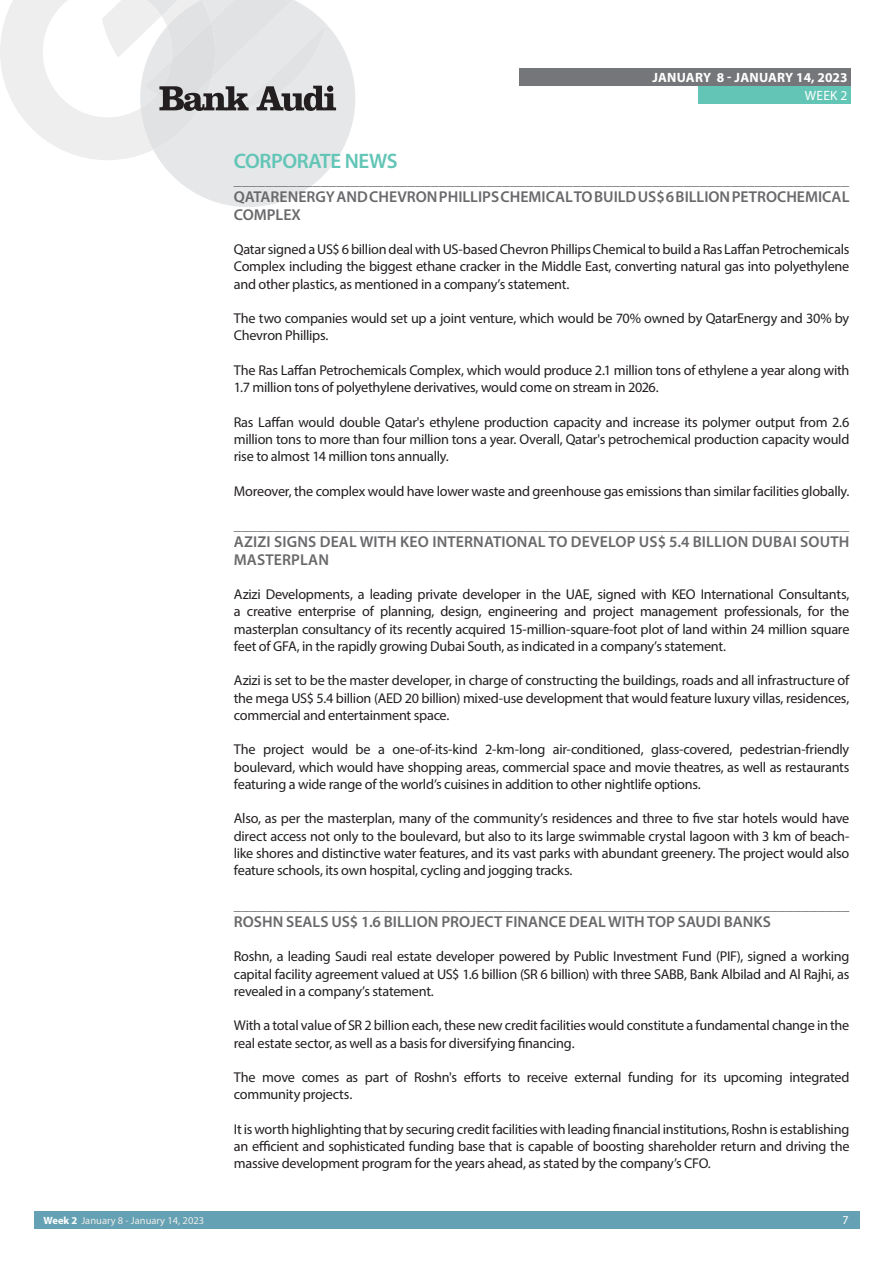
<style>
.page{position:relative;width:893px;height:1263px;background:#fff}
.page>*{position:absolute;margin:0;border:0;box-sizing:border-box;transform-origin:0 0}
.t1{font:600 21px "Myriad Pro";letter-spacing:-.02em;color:#62c5b6}
.t2{font:15.9px "Myriad Pro";color:#707276}
.t3{font:600 15.75px/17.2px "Myriad Pro";color:#69696c}
.t4{font:15.6px "Myriad Pro";color:#707276}
.t5{font:14.25px/17.2px "Myriad Pro";letter-spacing:-.02em;color:#231f20;text-align:justify}
.t6{font:700 13.5px "Myriad Pro";letter-spacing:.01em;color:#fff}
.t7{font:13.5px "Myriad Pro";color:#fff}
.t8{font:12px "Myriad Pro";color:#fff}
.t9{font:10.5px "Myriad Pro";color:#ecece9}
.s1{font-weight:700;color:#fff}
</style>
<div class="page">
<div style="left:34px;top:1212px;width:826px;height:17px;background:#65a1b4"></div>
<div style="left:519px;top:68px;width:331px;height:17px;background:#757679"></div>
<div style="left:698px;top:86px;width:152px;height:17px;background:#62c5b6"></div>
<svg style="left:0;top:0;width:355px;height:207px"></svg>
<p class="t9" style="left:44px;top:1214px;width:162px"><span class="s1">Week 2</span> January 8 - January 14, 2023</p>
<p class="t6" style="left:652px;top:68px;width:197px">JANUARY 8 - JANUARY 14, 2023</p>
<p class="t7" style="left:805px;top:87px;width:44px">WEEK 2</p>
<h1 class="t1" style="left:234px;top:147px;width:165px">CORPORATE NEWS</h1>
<p class="t4" style="left:234px;top:170px;width:617px">______________________________________________________________________________</p>
<p class="t3" style="left:234px;top:188px;width:617px">QATARENERGY AND CHEVRON PHILLIPS CHEMICAL TO BUILD US$ 6 BILLION PETROCHEMICAL<br>COMPLEX</p>
<p class="t5" style="left:234px;top:240px;width:617px">Qatar signed a US$ 6 billion deal with US-based Chevron Phillips Chemical to build a Ras Laffan Petrochemicals Complex including the biggest ethane cracker in the Middle East, converting natural gas into polyethylene and other plastics, as mentioned in a company’s statement.</p>
<p class="t5" style="left:234px;top:309px;width:617px">The two companies would set up a joint venture, which would be 70% owned by QatarEnergy and 30% by<br>Chevron Phillips.</p>
<p class="t5" style="left:234px;top:361px;width:617px">The Ras Laffan Petrochemicals Complex, which would produce 2.1 million tons of ethylene a year along with<br>1.7 million tons of polyethylene derivatives, would come on stream in 2026.</p>
<p class="t5" style="left:234px;top:413px;width:617px">Ras Laffan would double Qatar's ethylene production capacity and increase its polymer output from 2.6 million tons to more than four million tons a year. Overall, Qatar's petrochemical production capacity would rise to almost 14 million tons annually.</p>
<p class="t5" style="left:234px;top:482px;width:617px">Moreover, the complex would have lower waste and greenhouse gas emissions than similar facilities globally.</p>
<p class="t4" style="left:234px;top:515px;width:617px">______________________________________________________________________________</p>
<p class="t3" style="left:234px;top:533px;width:617px">AZIZI SIGNS DEAL WITH KEO INTERNATIONAL TO DEVELOP US$ 5.4 BILLION DUBAI SOUTH<br>MASTERPLAN</p>
<p class="t5" style="left:234px;top:585px;width:617px">Azizi Developments, a leading private developer in the UAE, signed with KEO International Consultants, a creative enterprise of planning, design, engineering and project management professionals, for the masterplan consultancy of its recently acquired 15-million-square-foot plot of land within 24 million square feet of GFA, in the rapidly growing Dubai South, as indicated in a company’s statement.</p>
<p class="t5" style="left:234px;top:672px;width:617px">Azizi is set to be the master developer, in charge of constructing the buildings, roads and all infrastructure of the mega US$ 5.4 billion (AED 20 billion) mixed-use development that would feature luxury villas, residences, commercial and entertainment space.</p>
<p class="t5" style="left:234px;top:741px;width:617px">The project would be a one-of-its-kind 2-km-long air-conditioned, glass-covered, pedestrian-friendly boulevard, which would have shopping areas, commercial space and movie theatres, as well as restaurants featuring a wide range of the world’s cuisines in addition to other nightlife options.</p>
<p class="t5" style="left:234px;top:810px;width:617px">Also, as per the masterplan, many of the community’s residences and three to five star hotels would have direct access not only to the boulevard, but also to its large swimmable crystal lagoon with 3 km of beach&shy;like shores and distinctive water features, and its vast parks with abundant greenery. The project would also feature schools, its own hospital, cycling and jogging tracks.</p>
<p class="t2" style="left:234px;top:894px;width:617px">_____________________________________________________________________________</p>
<p class="t3" style="left:234px;top:912px;width:539px">ROSHN SEALS US$ 1.6 BILLION PROJECT FINANCE DEAL WITH TOP SAUDI BANKS</p>
<p class="t5" style="left:234px;top:948px;width:617px">Roshn, a leading Saudi real estate developer powered by Public Investment Fund (PIF), signed a working capital facility agreement valued at US$ 1.6 billion (SR 6 billion) with three SABB, Bank Albilad and Al Rajhi, as revealed in a company’s statement.</p>
<p class="t5" style="left:234px;top:1017px;width:617px">With a total value of SR 2 billion each, these new credit facilities would constitute a fundamental change in the real estate sector, as well as a basis for diversifying financing.</p>
<p class="t5" style="left:234px;top:1068px;width:617px">The move comes as part of Roshn's efforts to receive external funding for its upcoming integrated community projects.</p>
<p class="t5" style="left:234px;top:1120px;width:617px">It is worth highlighting that by securing credit facilities with leading financial institutions, Roshn is establishing an efficient and sophisticated funding base that is capable of boosting shareholder return and driving the massive development program for the years ahead, as stated by the company’s CFO.</p>
<p class="t8" style="left:843px;top:1213px;width:8px">7</p>
</div>
